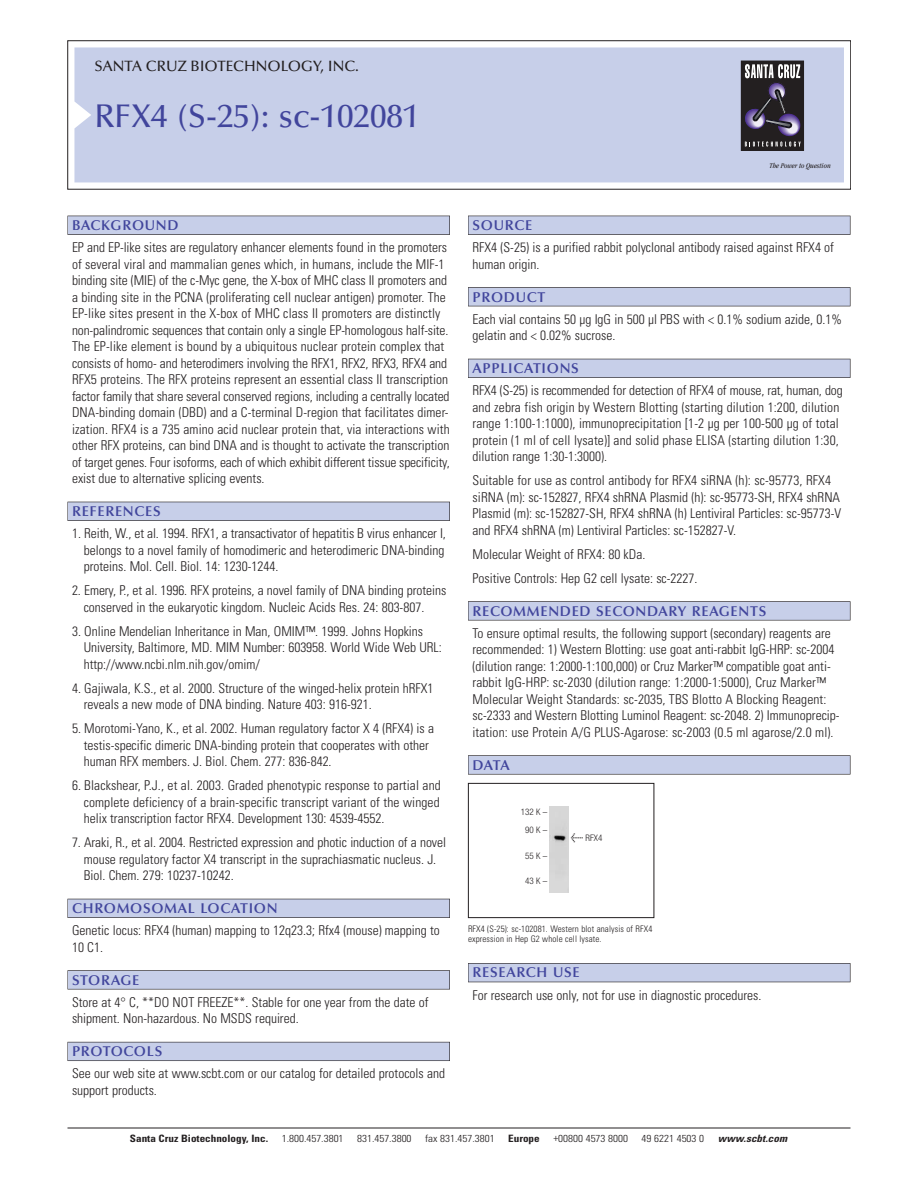
<style>
.page{position:relative;width:918px;height:1188px;background:#fff}
.page>*{position:absolute;margin:0;border:0;box-sizing:border-box;transform-origin:0 0}
.t1{font:500 33px "Optima";color:#41459c}
.t2{font:500 15px "Optima";color:#231f20}
.t3{font:600 14.25px "Optima";letter-spacing:.05em;color:#41459c}
.t4{font:300 condensed 13.5px/16.5px "Univers";color:#231f20}
.t5{font:300 condensed 10.2px "Univers";color:#231f20;scale:1.1 1}
.t6{font:700 condensed 10.2px "Univers";color:#231f20;scale:1.1 1}
.t7{font:italic 700 condensed 10.2px "Univers";color:#231f20;scale:1.1 1}
.t8{font:300 condensed 9px/10.5px "Univers";letter-spacing:.015em;color:#231f20}
.t9{font:300 condensed 9px/18px "Helvetica Neue";color:#231f20;text-align:center}
.t10{font:italic condensed 7.5px "Garamond";color:#231f20}
.s1{font-family:"Meta Plus";font-weight:400;font-stretch:normal;font-size:10.5px}
</style>
<div class="page">
<div style="left:74px;top:47px;width:770px;height:135px;background:#c7cfe9"></div>
<div style="left:741px;top:61px;width:62px;height:89px;background:#231f20"></div>
<div style="left:741px;top:61px;width:63px;height:90px;border:1px solid #231f20"></div>
<svg style="left:741px;top:64px;width:64px;height:83px"></svg>
<div style="left:68px;top:216px;width:382px;height:19px;background:#64636a"></div>
<div style="left:68px;top:216px;width:381px;height:18px;background:#c7cfe9"></div>
<div style="left:68px;top:502px;width:382px;height:19px;background:#62626a"></div>
<div style="left:68px;top:502px;width:381px;height:18px;background:#c7cfe9"></div>
<div style="left:68px;top:899px;width:382px;height:19px;background:#63636c"></div>
<div style="left:68px;top:899px;width:381px;height:18px;background:#c7cfe9"></div>
<div style="left:68px;top:970px;width:382px;height:19px;background:#6b696e"></div>
<div style="left:68px;top:971px;width:381px;height:18px;background:#c7cfe9"></div>
<div style="left:68px;top:1042px;width:382px;height:19px;background:#696a75"></div>
<div style="left:68px;top:1042px;width:381px;height:18px;background:#c7cfe9"></div>
<div style="left:468px;top:216px;width:382px;height:19px;background:#64636a"></div>
<div style="left:468px;top:216px;width:382px;height:18px;background:#c7cfe9"></div>
<div style="left:468px;top:287px;width:382px;height:19px;background:#64636a"></div>
<div style="left:468px;top:288px;width:382px;height:18px;background:#c7cfe9"></div>
<div style="left:468px;top:359px;width:382px;height:19px;background:#63636c"></div>
<div style="left:468px;top:359px;width:382px;height:18px;background:#c7cfe9"></div>
<div style="left:468px;top:601px;width:382px;height:19px;background:#6b696e"></div>
<div style="left:468px;top:602px;width:382px;height:18px;background:#c7cfe9"></div>
<svg style="left:468px;top:755px;width:382px;height:20px"></svg>
<div style="left:468px;top:756px;width:382px;height:18px;background:#c7cfe9"></div>
<div style="left:468px;top:963px;width:382px;height:19px;background:#63636c"></div>
<div style="left:468px;top:964px;width:382px;height:18px;background:#c7cfe9"></div>
<hr style="left:68px;top:1128px;width:782px;height:1px;background:#231f20">
<div style="left:468px;top:783px;width:186px;height:135px;border:1px solid #231f20"></div>
<div style="left:550px;top:807px;width:19px;height:86px;background:#d6d6d6"></div>
<p class="t2" style="left:94px;top:60px;width:266px">SANTA CRUZ BIOTECHNOLOGY, INC.</p>
<h1 class="t1" style="left:94px;top:102px;width:326px">RFX4 (S-25): sc-102081</h1>
<p class="t10" style="left:769px;top:163px;width:63px">The Power to Question</p>
<p class="t3" style="left:72px;top:219px;width:108px">BACKGROUND</p>
<p class="t4" style="left:72px;top:240px;width:379px">EP and EP-like sites are regulatory enhancer elements found in the promoters of several viral and mammalian genes which, in humans, include the MIF-1 binding site (MIE) of the c-Myc gene, the X-box of MHC class II promoters and a binding site in the PCNA (proliferating cell nuclear antigen) promoter. The EP-like sites present in the X-box of MHC class II promoters are distinctly non-palindromic sequences that contain only a single EP-homologous half-site.<br>The EP-like element is bound by a ubiquitous nuclear protein complex that consists of homo- and heterodimers involving the RFX1, RFX2, RFX3, RFX4 and RFX5 proteins. The RFX proteins represent an essential class II transcription factor family that share several conserved regions, including a centrally located DNA-binding domain (DBD) and a C-terminal D-region that facilitates dimer&shy;ization. RFX4 is a 735 amino acid nuclear protein that, via interactions with other RFX proteins, can bind DNA and is thought to activate the transcription of target genes. Four isoforms, each of which exhibit different tissue specificity, exist due to alternative splicing events.</p>
<p class="t3" style="left:72px;top:505px;width:90px">REFERENCES</p>
<p class="t4" style="left:84px;top:526px;width:364px;text-align:justify;text-indent:-12px">1. Reith, W., et al. 1994. RFX1, a transactivator of hepatitis B virus enhancer I, belongs to a novel family of homodimeric and heterodimeric DNA-binding proteins. Mol. Cell. Biol. 14: 1230-1244.</p>
<p class="t4" style="left:84px;top:583px;width:364px;text-indent:-12px">2. Emery, P., et al. 1996. RFX proteins, a novel family of DNA binding proteins conserved in the eukaryotic kingdom. Nucleic Acids Res. 24: 803-807.</p>
<p class="t4" style="left:84px;top:624px;width:360px;text-indent:-12px">3. Online Mendelian Inheritance in Man, OMIM™. 1999. Johns Hopkins<br>University, Baltimore, MD. MIM Number: 603958. World Wide Web URL: http://www.ncbi.nlm.nih.gov/omim/</p>
<p class="t4" style="left:84px;top:681px;width:351px;text-indent:-12px">4. Gajiwala, K.S., et al. 2000. Structure of the winged-helix protein hRFX1 reveals a new mode of DNA binding. Nature 403: 916-921.</p>
<p class="t4" style="left:84px;top:721px;width:352px;text-indent:-12px">5. Morotomi-Yano, K., et al. 2002. Human regulatory factor X 4 (RFX4) is a testis-specific dimeric DNA-binding protein that cooperates with other human RFX members. J. Biol. Chem. 277: 836-842.</p>
<p class="t4" style="left:84px;top:778px;width:359px;text-align:justify;text-indent:-12px">6. Blackshear, P.J., et al. 2003. Graded phenotypic response to partial and complete deficiency of a brain-specific transcript variant of the winged helix transcription factor RFX4. Development 130: 4539-4552.</p>
<p class="t4" style="left:84px;top:835px;width:364px;text-indent:-12px">7. Araki, R., et al. 2004. Restricted expression and photic induction of a novel mouse regulatory factor X4 transcript in the suprachiasmatic nucleus. J.<br>Biol. Chem. 279: 10237-10242.</p>
<p class="t3" style="left:72px;top:902px;width:207px">CHROMOSOMAL LOCATION</p>
<p class="t4" style="left:72px;top:924px;width:369px">Genetic locus: RFX4 (human) mapping to 12q23.3; Rfx4 (mouse) mapping to<br>10 C1.</p>
<p class="t3" style="left:72px;top:974px;width:69px">STORAGE</p>
<p class="t4" style="left:72px;top:995px;width:358px">Store at 4° C, **DO NOT FREEZE**. Stable for one year from the date of shipment. Non-hazardous. No MSDS required.</p>
<p class="t3" style="left:72px;top:1045px;width:92px">PROTOCOLS</p>
<p class="t4" style="left:72px;top:1067px;width:375px">See our web site at www.scbt.com or our catalog for detailed protocols and support products.</p>
<p class="t3" style="left:473px;top:219px;width:61px">SOURCE</p>
<p class="t4" style="left:473px;top:240px;width:363px">RFX4 (S-25) is a purified rabbit polyclonal antibody raised against RFX4 of human origin.</p>
<p class="t3" style="left:473px;top:291px;width:74px">PRODUCT</p>
<p class="t4" style="left:473px;top:312px;width:371px">Each vial contains 50 µg IgG in 500 µl PBS with &lt; 0.1% sodium azide, 0.1% gelatin and &lt; 0.02% sucrose.</p>
<p class="t3" style="left:473px;top:362px;width:108px">APPLICATIONS</p>
<p class="t4" style="left:473px;top:384px;width:372px">RFX4 (S-25) is recommended for detection of RFX4 of mouse, rat, human, dog and zebra fish origin by Western Blotting (starting dilution 1:200, dilution range 1:100-1:1000), immunoprecipitation [1-2 µg per 100-500 µg of total protein (1 ml of cell lysate)] and solid phase ELISA (starting dilution 1:30, dilution range 1:30-1:3000).</p>
<p class="t4" style="left:473px;top:474px;width:370px">Suitable for use as control antibody for RFX4 siRNA (h): sc-95773, RFX4 siRNA (m): sc-152827, RFX4 shRNA Plasmid (h): sc-95773-SH, RFX4 shRNA Plasmid (m): sc-152827-SH, RFX4 shRNA (h) Lentiviral Particles: sc-95773-V and RFX4 shRNA (m) Lentiviral Particles: sc-152827-V.</p>
<p class="t4" style="left:473px;top:543px;width:227px;line-height:24px">Molecular Weight of RFX4: 80 kDa.<br>Positive Controls: Hep G2 cell lysate: sc-2227.</p>
<p class="t3" style="left:473px;top:605px;width:295px">RECOMMENDED SECONDARY REAGENTS</p>
<p class="t4" style="left:473px;top:626px;width:369px">To ensure optimal results, the following support (secondary) reagents are recommended: 1) Western Blotting: use goat anti-rabbit IgG-HRP: sc-2004 (dilution range: 1:2000-1:100,000) or Cruz Marker™ compatible goat anti&shy;rabbit IgG-HRP: sc-2030 (dilution range: 1:2000-1:5000), Cruz Marker™ Molecular Weight Standards: sc-2035, TBS Blotto A Blocking Reagent: sc-2333 and Western Blotting Luminol Reagent: sc-2048. 2) Immunoprecip&shy;itation: use Protein A/G PLUS-Agarose: sc-2003 (0.5 ml agarose/2.0 ml).</p>
<p class="t3" style="left:473px;top:759px;width:39px">DATA</p>
<p class="t9" style="left:521px;top:804px;width:28px">132 K –<br>90 K –</p>
<p class="t9" style="left:525px;top:847px;width:24px">55 K –</p>
<p class="t9" style="left:525px;top:873px;width:24px">43 K –</p>
<p class="t9" style="left:571px;top:829px;width:33px"><span class="s1">&lt;</span> RFX4</p>
<p class="t8" style="left:468px;top:924px;width:186px">RFX4 (S-25): sc-102081. Western blot analysis of RFX4 expression in Hep G2 whole cell lysate.</p>
<p class="t3" style="left:473px;top:967px;width:109px">RESEARCH USE</p>
<p class="t4" style="left:473px;top:988px;width:290px">For research use only, not for use in diagnostic procedures.</p>
<p class="t6" style="left:130px;top:1135px;width:127px">Santa Cruz Biotechnology, Inc.</p>
<p class="t5" style="left:282px;top:1135px;width:58px">1.800.457.3801</p>
<p class="t5" style="left:357px;top:1135px;width:51px">831.457.3800</p>
<p class="t5" style="left:425px;top:1135px;width:65px">fax 831.457.3801</p>
<p class="t6" style="left:508px;top:1135px;width:30px">Europe</p>
<p class="t5" style="left:553px;top:1135px;width:69px">+00800 4573 8000</p>
<p class="t5" style="left:642px;top:1135px;width:58px">49 6221 4503 0</p>
<p class="t7" style="left:718px;top:1135px;width:67px">www.scbt.com</p>
</div>
